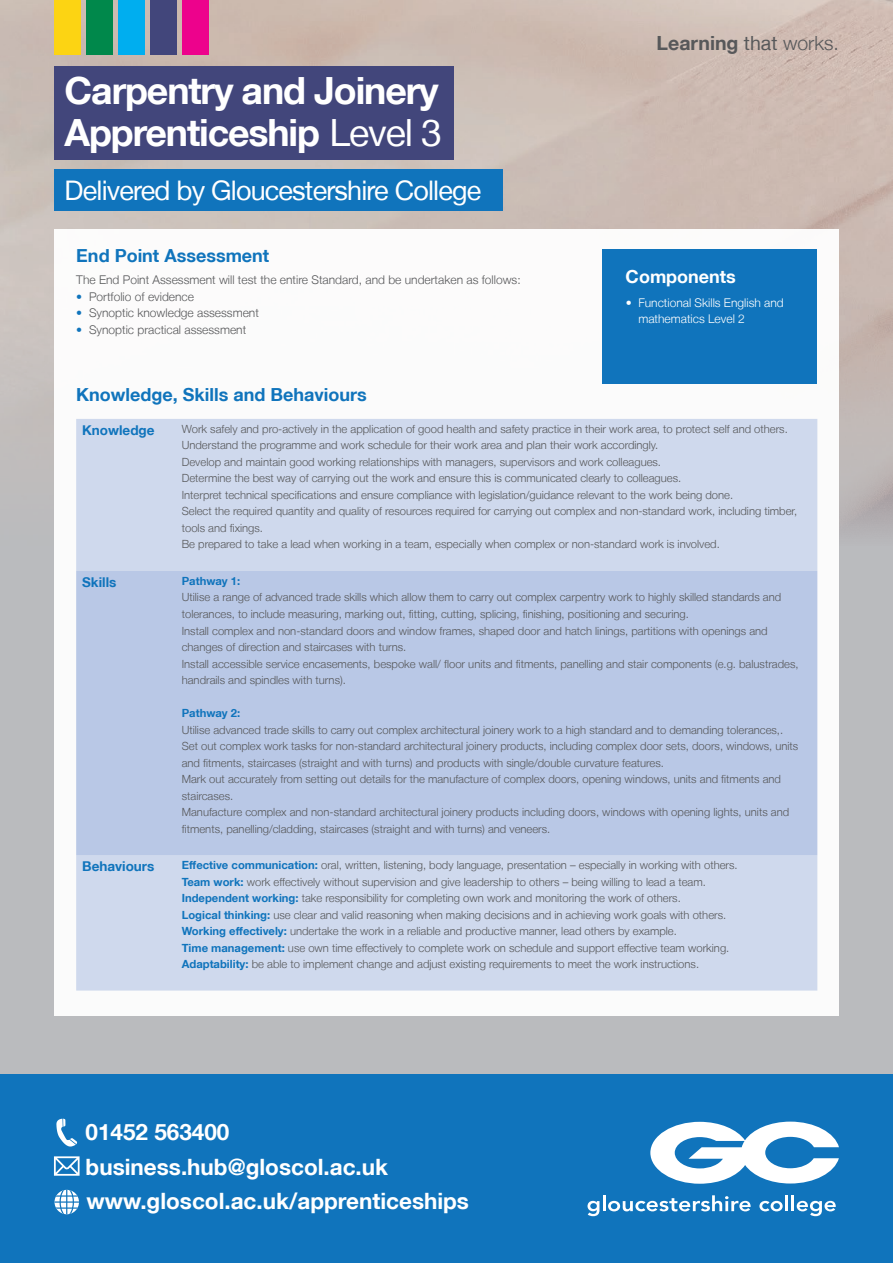
<style>
.page{position:relative;width:893px;height:1263px;background:#fff}
.page>*{position:absolute;margin:0;border:0;box-sizing:border-box;transform-origin:0 0}
.t1{font:700 37.5px/42px "Helvetica Neue LT";letter-spacing:-.03em;color:#fff}
.t2{font:27px "Helvetica Neue LT";letter-spacing:-.03em;color:#fff}
.t3{font:700 22.5px/34.5px "Helvetica Neue LT";color:#fff}
.t4{font:700 19.5px "Helvetica Neue LT";color:#57585a}
.t5{font:700 18px "Helvetica Neue LT";color:#1074bc}
.t6{font:700 18px "Helvetica Neue LT";color:#fff}
.t7{font:700 13.5px "Helvetica Neue LT";color:#1074bc}
.t8{font:300 12px "Helvetica Neue LT";color:#57585a}
.t9{font:300 12px/16.5px "Helvetica Neue LT";color:#fff}
.t10{font:300 11.25px/16.5px "Helvetica Neue LT";color:#57585a}
.t11{font:700 11.25px "Helvetica Neue LT";color:#1074bc}
.s1{font-weight:400}
.s2{color:#1074bc}
.s3{font-weight:300}
.s4{font-weight:700;color:#1074bc}
</style>
<div class="page">
<div style="left:0;top:230px;width:893px;height:845px;background:#babbbe"></div>
<img style="left:0;top:0;width:893px;height:528px">
<div style="left:54px;top:0;width:26px;height:54px;background:#fcd413"></div>
<div style="left:86px;top:0;width:26px;height:54px;background:#00884b"></div>
<div style="left:118px;top:0;width:26px;height:54px;background:#00aeef"></div>
<div style="left:150px;top:0;width:26px;height:54px;background:#42467b"></div>
<div style="left:182px;top:0;width:26px;height:54px;background:#ed028c"></div>
<div style="left:54px;top:229px;width:785px;height:787px;background:#fff"></div>
<div style="left:54px;top:170px;width:449px;height:41px;background:#1074bc"></div>
<div style="left:0;top:1075px;width:893px;height:188px;background:#1074bc"></div>
<svg style="left:650px;top:1121px;width:189px;height:63px"></svg>
<svg style="left:587px;top:1195px;width:164px;height:21px"></svg>
<svg style="left:759px;top:1201px;width:24px;height:10px"></svg>
<hr style="left:785px;top:1195px;width:3px;height:16px;background:#fff">
<hr style="left:791px;top:1195px;width:3px;height:16px;background:#fff">
<svg style="left:797px;top:1201px;width:39px;height:15px"></svg>
<svg style="left:55px;top:1190px;width:24px;height:24px"></svg>
<svg style="left:54px;top:1119px;width:26px;height:57px"></svg>
<div style="left:54px;top:105px;width:400px;height:55px;background:#42467b"></div>
<div style="left:54px;top:66px;width:400px;height:45px;background:#42467b"></div>
<div style="left:76px;top:419px;width:741px;height:571px;background:#cfd9ed"></div>
<div style="left:76px;top:571px;width:741px;height:284px;background:#b9c8e6"></div>
<div style="left:602px;top:249px;width:215px;height:135px;background:#1074bc"></div>
<h1 class="t1" style="left:65px;top:69px;width:379px">Carpentry and Joinery<br>Apprenticeship <span class="s1">Level 3</span></h1>
<h2 class="t2" style="left:65px;top:174px;width:418px">Delivered by Gloucestershire College</h2>
<h3 class="t5" style="left:76px;top:244px;width:194px">End Point Assessment</h3>
<p class="t8" style="left:76px;top:272px;width:446px">The End Point Assessment will test the entire Standard, and be undertaken as follows:</p>
<p class="t8" style="left:76px;top:289px;width:119px"><span class="s2">•</span> Portfolio of evidence</p>
<p class="t8" style="left:76px;top:305px;width:184px"><span class="s2">•</span> Synoptic knowledge assessment</p>
<p class="t8" style="left:76px;top:322px;width:171px"><span class="s2">•</span> Synoptic practical assessment</p>
<h3 class="t4" style="left:657px;top:31px;width:184px">Learning <span class="s1">that</span> <span class="s3">works.</span></h3>
<h3 class="t6" style="left:626px;top:265px;width:112px">Components</h3>
<p class="t9" style="left:638px;top:294px;width:147px;text-indent:-13px">• Functional Skills English and mathematics Level 2</p>
<h3 class="t5" style="left:76px;top:383px;width:292px">Knowledge, Skills and Behaviours</h3>
<p class="t7" style="left:82px;top:421px;width:74px">Knowledge</p>
<p class="t10" style="left:182px;top:420px;width:617px">Work safely and pro-actively in the application of good health and safety practice in their work area, to protect self and others.<br>Understand the programme and work schedule for their work area and plan their work accordingly.<br>Develop and maintain good working relationships with managers, supervisors and work colleagues.<br>Determine the best way of carrying out the work and ensure this is communicated clearly to colleagues.<br>Interpret technical specifications and ensure compliance with legislation/guidance relevant to the work being done.<br>Select the required quantity and quality of resources required for carrying out complex and non-standard work, including timber, tools and fixings.<br>Be prepared to take a lead when working in a team, especially when complex or non-standard work is involved.</p>
<p class="t7" style="left:82px;top:573px;width:36px">Skills</p>
<p class="t11" style="left:182px;top:574px;width:60px">Pathway 1:</p>
<p class="t10" style="left:182px;top:589px;width:618px">Utilise a range of advanced trade skills which allow them to carry out complex carpentry work to highly skilled standards and tolerances, to include measuring, marking out, fitting, cutting, splicing, finishing, positioning and securing.<br>Install complex and non-standard doors and window frames, shaped door and hatch linings, partitions with openings and changes of direction and staircases with turns.<br>Install accessible service encasements, bespoke wall/ floor units and fitments, panelling and stair components (e.g. balustrades, handrails and spindles with turns).</p>
<p class="t11" style="left:182px;top:706px;width:60px">Pathway 2:</p>
<p class="t10" style="left:182px;top:721px;width:618px">Utilise advanced trade skills to carry out complex architectural joinery work to a high standard and to demanding tolerances,.<br>Set out complex work tasks for non-standard architectural joinery products, including complex door sets, doors, windows, units and fitments, staircases (straight and with turns) and products with single/double curvature features.<br>Mark out accurately from setting out details for the manufacture of complex doors, opening windows, units and fitments and staircases.<br>Manufacture complex and non-standard architectural joinery products including doors, windows with opening lights, units and fitments, panelling/cladding, staircases (straight and with turns) and veneers.</p>
<p class="t7" style="left:82px;top:857px;width:74px">Behaviours</p>
<p class="t10" style="left:182px;top:856px;width:557px"><span class="s4">Effective communication:</span> oral, written, listening, body language, presentation – especially in working with others.<br><span class="s4">Team work:</span> work effectively without supervision and give leadership to others – being willing to lead a team.<br><span class="s4">Independent working:</span> take responsibility for completing own work and monitoring the work of others.<br><span class="s4">Logical thinking:</span> use clear and valid reasoning when making decisions and in achieving work goals with others.<br><span class="s4">Working effectively:</span> undertake the work in a reliable and productive manner, lead others by example.<br><span class="s4">Time management:</span> use own time effectively to complete work on schedule and support effective team working.<br><span class="s4">Adaptability:</span> be able to implement change and adjust existing requirements to meet the work instructions.</p>
<h3 class="t3" style="left:86px;top:1114px;width:385px">01452 563400 business.hub@gloscol.ac.uk www.gloscol.ac.uk/apprenticeships</h3>
</div>
